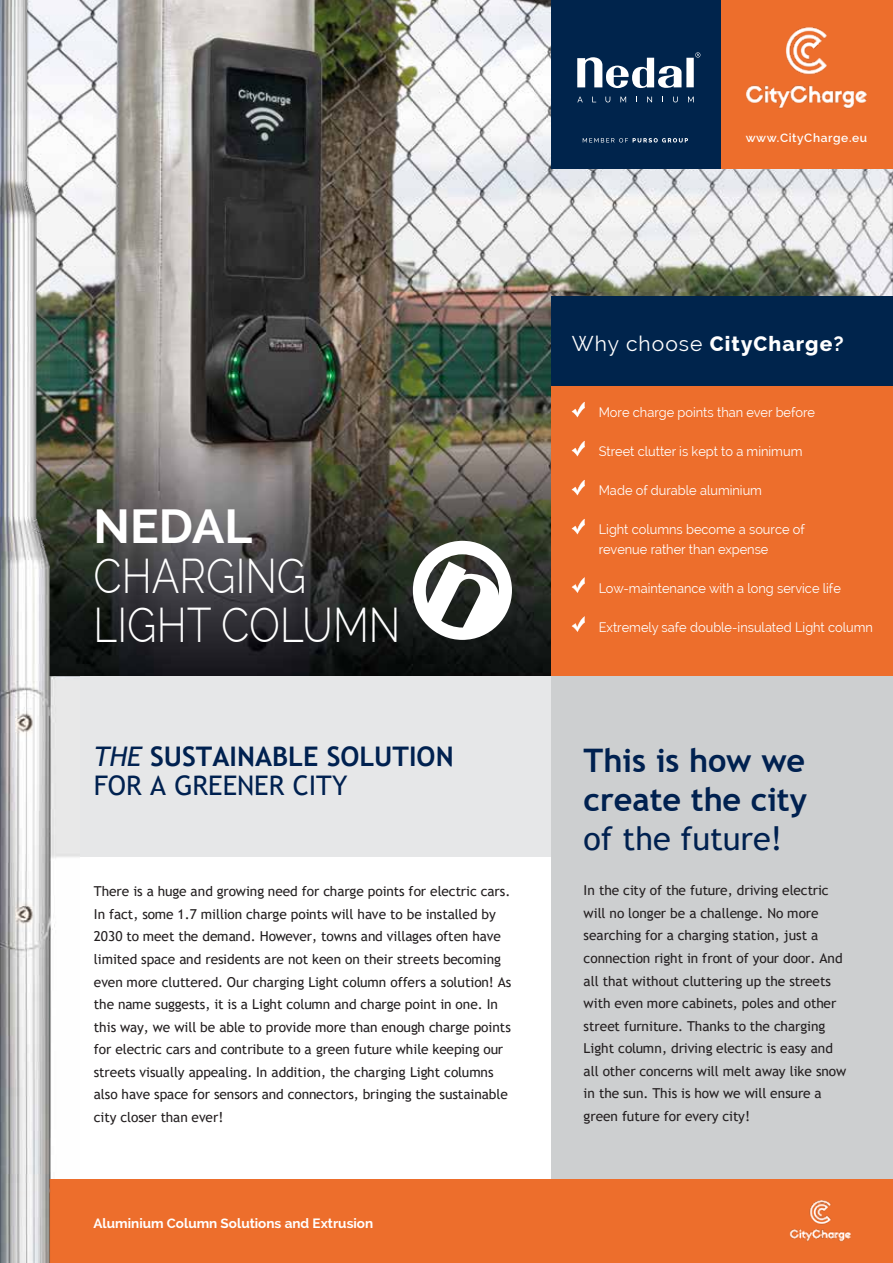
<style>
.page{position:relative;width:893px;height:1263px;background:#fff}
.page>*{position:absolute;margin:0;border:0;box-sizing:border-box;transform-origin:0 0}
.t1{font:300 47.85px/49.5px "Raleway";color:#fff;scale:.85 1}
.t2{font:700 47.85px "Raleway";color:#fff}
.t3{font:42.15px/52.5px "Trebuchet MS";color:#fff}
.t4{font:700 42.15px "Trebuchet MS";color:#fff}
.t5{font:700 32.4px/38.5px "Trebuchet MS";color:#002150}
.t6{font:32.4px "Trebuchet MS";color:#002150}
.t7{font:700 27px/29.5px "Trebuchet MS";color:#002150}
.t8{font:23.4px "Trebuchet MS";letter-spacing:-.005em;color:#fff}
.t9{font:800 21px "Raleway";letter-spacing:.05em;color:#fff}
.t10{font:13.65px/22.5px "Trebuchet MS";color:#231f20}
.t11{font:13.65px "Trebuchet MS";letter-spacing:-.005em;color:#fff}
.t12{font:13.5px/19.5px "Raleway";color:#fff;scale:.95 1}
.t13{font:700 13.5px "Raleway";color:#fff}
.t14{font:600 12px "Raleway";letter-spacing:.05em;color:#fff}
.s1{font-weight:400;font-style:italic}
.s2{font-weight:400}
.s3{font-weight:700;color:#f68b1e}
.s4{font-weight:700}
</style>
<div class="page">
<img style="left:80px;top:0;width:813px;height:676px">
<div style="left:551px;top:386px;width:342px;height:290px;background:#ed6e2c"></div>
<div style="left:0;top:676px;width:551px;height:181px;background:#e6e7e8"></div>
<div style="left:551px;top:676px;width:342px;height:503px;background:#cdcfd0"></div>
<hr style="left:0;top:1179px;width:893px;height:1px;background:#002150">
<div style="left:720px;top:0;width:173px;height:168px;background:#ed6e2c"></div>
<div style="left:551px;top:0;width:169px;height:168px;background:#00244c"></div>
<svg style="left:695px;top:52px;width:5px;height:6px"></svg>
<div style="left:686px;top:58px;width:8px;height:29px;background:#fff"></div>
<svg style="left:577px;top:57px;width:105px;height:31px"></svg>
<svg style="left:577px;top:97px;width:6px;height:5px"></svg>
<svg style="left:605px;top:97px;width:5px;height:5px"></svg>
<svg style="left:620px;top:97px;width:6px;height:5px"></svg>
<svg style="left:647px;top:97px;width:5px;height:5px"></svg>
<svg style="left:673px;top:97px;width:5px;height:5px"></svg>
<svg style="left:688px;top:97px;width:6px;height:5px"></svg>
<svg style="left:583px;top:138px;width:105px;height:5px"></svg>
<img style="left:746px;top:27px;width:121px;height:82px">
<svg style="left:572px;top:402px;width:13px;height:15px"></svg>
<svg style="left:572px;top:441px;width:13px;height:15px"></svg>
<svg style="left:572px;top:480px;width:13px;height:15px"></svg>
<svg style="left:572px;top:519px;width:13px;height:15px"></svg>
<svg style="left:572px;top:577px;width:13px;height:16px"></svg>
<svg style="left:572px;top:616px;width:13px;height:16px"></svg>
<div style="left:551px;top:296px;width:342px;height:90px;background:#00244c"></div>
<div style="left:0;top:1180px;width:893px;height:83px;background:#ed6e2c"></div>
<img style="left:789px;top:1200px;width:62px;height:42px">
<img style="left:0;top:0;width:80px;height:1263px">
<svg style="left:413px;top:541px;width:99px;height:99px"></svg>
<p class="t14" style="left:746px;top:131px;width:123px">www.CityCharge.eu</p>
<h2 class="t4" style="left:90px;top:480px;width:131px">NEDAL</h2>
<h2 class="t3" style="left:90px;top:532px;width:286px">CHARGING<br>LIGHT COLUMN</h2>
<h1 class="t2" style="left:94px;top:499px;width:161px">NEDAL</h1>
<h1 class="t1" style="left:94px;top:551px;width:363px">CHARGING<br>LIGHT COLUMN</h1>
<h3 class="t7" style="left:94px;top:741px;width:361px"><span class="s1">THE</span> SUSTAINABLE SOLUTION<br><span class="s2">FOR A GREENER CITY</span></h3>
<p class="t10" style="left:94px;top:880px;width:419px">There is a huge and growing need for charge points for electric cars.<br>In fact, some 1.7 million charge points will have to be installed by 2030 to meet the demand. However, towns and villages often have limited space and residents are not keen on their streets becoming even more cluttered. Our charging Light column offers a solution! As the name suggests, it is a Light column and charge point in one. In this way, we will be able to provide more than enough charge points for electric cars and contribute to a green future while keeping our streets visually appealing. In addition, the charging Light columns also have space for sensors and connectors, bringing the sustainable city closer than ever!</p>
<p class="t13" style="left:94px;top:1215px;width:281px">Aluminium Column Solutions and Extrusion</p>
<h3 class="t8" style="left:592px;top:327px;width:201px">Why choose <span class="s3">Nedal</span>?</h3>
<h3 class="t9" style="left:572px;top:331px;width:274px"><span class="s2">Why choose</span> CityCharge<span class="s4">?</span></h3>
<p class="t12" style="left:599px;top:403px;width:229px">More charge points than ever before</p>
<p class="t12" style="left:599px;top:442px;width:216px">Street clutter is kept to a minimum</p>
<p class="t12" style="left:599px;top:481px;width:173px">Made of durable aluminium</p>
<p class="t12" style="left:599px;top:520px;width:219px">Light columns become a source of revenue rather than expense</p>
<p class="t12" style="left:599px;top:578px;width:256px">Low-maintenance with a long service life</p>
<p class="t12" style="left:599px;top:617px;width:290px">Extremely safe double-insulated Light column</p>
<p class="t11" style="left:621px;top:481px;width:167px">Made of durable aluminium</p>
<p class="t11" style="left:621px;top:526px;width:177px">revenue rather than expense</p>
<p class="t11" style="left:621px;top:617px;width:46px">column</p>
<h3 class="t5" style="left:584px;top:741px;width:225px">This is how we create the city</h3>
<h3 class="t6" style="left:584px;top:818px;width:200px">of the future!</h3>
<p class="t10" style="left:584px;top:879px;width:264px">In the city of the future, driving electric will no longer be a challenge. No more searching for a charging station, just a connection right in front of your door. And all that without cluttering up the streets with even more cabinets, poles and other street furniture. Thanks to the charging Light column, driving electric is easy and all other concerns will melt away like snow in the sun. This is how we will ensure a green future for every city!</p>
</div>
